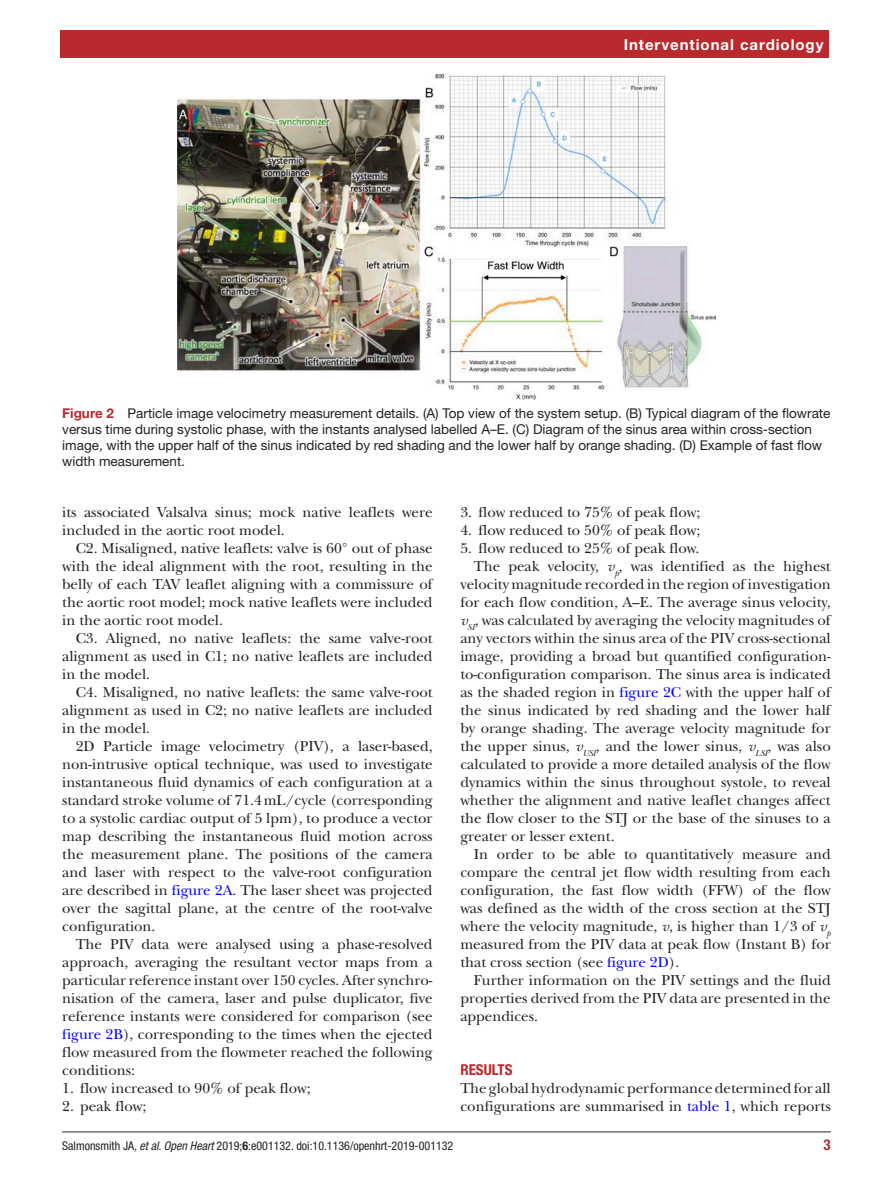
<style>
.page{position:relative;width:893px;height:1191px;background:#fff}
.page>*{position:absolute;margin:0;border:0;box-sizing:border-box;transform-origin:0 0}
.t1{font:15px/18px "New Baskerville";color:#231f20;text-align:justify}
.t2{font:700 15px "Helvetica Neue LT Std";letter-spacing:.065em;color:#fff}
.t3{font:700 condensed 15px "Helvetica Neue LT Std";color:#b9292e}
.t4{font:13.5px/16.2px "Helvetica Neue LT Std";color:#231f20}
.t5{font:condensed 12px "Helvetica Neue LT Std";color:#231f20}
.s1{font-weight:700;color:#b9292e}
.s2{color:#00f}
.s3{font-style:italic}
.s4{font-weight:700}
</style>
<div class="page">
<hr style="left:62px;top:1131px;width:769px;height:1px;background:#231f20">
<div style="left:61px;top:31px;width:768px;height:27px;background:#b9292e"></div>
<img style="left:177px;top:74px;width:538px;height:326px">
<p class="t2" style="left:624px;top:35px;width:201px">Interventional cardiology</p>
<p class="t4" style="left:62px;top:404px;width:770px"><span class="s1">Figure 2</span> Particle image velocimetry measurement details. (A) Top view of the system setup. (B) Typical diagram of the flowrate versus time during systolic phase, with the instants analysed labelled A–E. (C) Diagram of the sinus area within cross-section image, with the upper half of the sinus indicated by red shading and the lower half by orange shading. (D) Example of fast flow width measurement.</p>
<p class="t1" style="left:62px;top:503px;width:372px">its associated Valsalva sinus; mock native leaflets were included in the aortic root model.</p>
<p class="t1" style="left:62px;top:539px;width:372px;text-indent:14px">C2. Misaligned, native leaflets: valve is 60° out of phase with the ideal alignment with the root, resulting in the belly of each TAV leaflet aligning with a commissure of the aortic root model; mock native leaflets were included in the aortic root model.</p>
<p class="t1" style="left:62px;top:629px;width:372px;text-indent:14px">C3. Aligned, no native leaflets: the same valve-root alignment as used in C1; no native leaflets are included in the model.</p>
<p class="t1" style="left:62px;top:683px;width:372px;text-indent:14px">C4. Misaligned, no native leaflets: the same valve-root alignment as used in C2; no native leaflets are included in the model.</p>
<p class="t1" style="left:62px;top:737px;width:372px;text-indent:14px">2D Particle image velocimetry (PIV), a laser-based, non-intrusive optical technique, was used to investigate instantaneous fluid dynamics of each configuration at a standard stroke volume of 71.4mL/cycle (corresponding to a systolic cardiac output of 5 lpm), to produce a vector map describing the instantaneous fluid motion across the measurement plane. The positions of the camera and laser with respect to the valve-root configuration are described in <span class="s2">figure 2A</span>. The laser sheet was projected over the sagittal plane, at the centre of the root-valve configuration.</p>
<p class="t1" style="left:62px;top:935px;width:372px;text-indent:14px">The PIV data were analysed using a phase-resolved approach, averaging the resultant vector maps from a particular reference instant over 150 cycles. After synchro&shy;nisation of the camera, laser and pulse duplicator, five reference instants were considered for comparison (see <span class="s2">figure 2B</span>), corresponding to the times when the ejected flow measured from the flowmeter reached the following conditions:</p>
<p class="t1" style="left:62px;top:1079px;width:250px">1. flow increased to 90% of peak flow;</p>
<p class="t1" style="left:62px;top:1097px;width:86px">2. peak flow;</p>
<p class="t1" style="left:460px;top:503px;width:241px">3. flow reduced to 75% of peak flow;</p>
<p class="t1" style="left:460px;top:521px;width:241px">4. flow reduced to 50% of peak flow;</p>
<p class="t1" style="left:460px;top:539px;width:241px">5. flow reduced to 25% of peak flow.</p>
<p class="t1" style="left:474px;top:557px;width:358px">The peak velocity, <span class="s3">v</span><sub>p</sub><span class="s3">,</span> was identified as the highest</p>
<p class="t1" style="left:460px;top:575px;width:372px">velocity magnitude recorded in the region of investigation</p>
<p class="t1" style="left:460px;top:593px;width:372px">for each flow condition, A–E. The average sinus velocity,</p>
<p class="t1" style="left:460px;top:611px;width:372px"><span class="s3">v</span><sub>SI</sub>, was calculated by averaging the velocity magnitudes of</p>
<p class="t1" style="left:460px;top:629px;width:372px">any vectors within the sinus area of the PIV cross-sectional</p>
<p class="t1" style="left:460px;top:647px;width:372px">image, providing a broad but quantified configuration-</p>
<p class="t1" style="left:460px;top:665px;width:372px">to-configuration comparison. The sinus area is indicated</p>
<p class="t1" style="left:460px;top:683px;width:372px">as the shaded region in <span class="s2">figure 2C</span> with the upper half of</p>
<p class="t1" style="left:460px;top:701px;width:372px">the sinus indicated by red shading and the lower half</p>
<p class="t1" style="left:460px;top:719px;width:372px">by orange shading. The average velocity magnitude for</p>
<p class="t1" style="left:460px;top:737px;width:372px">the upper sinus, <span class="s3">v</span><sub>USI</sub>, and the lower sinus, <span class="s3">v</span><sub>LSI</sub>, was also</p>
<p class="t1" style="left:460px;top:755px;width:372px">calculated to provide a more detailed analysis of the flow</p>
<p class="t1" style="left:460px;top:773px;width:372px">dynamics within the sinus throughout systole, to reveal</p>
<p class="t1" style="left:460px;top:791px;width:372px">whether the alignment and native leaflet changes affect</p>
<p class="t1" style="left:460px;top:809px;width:372px">the flow closer to the STJ or the base of the sinuses to a</p>
<p class="t1" style="left:460px;top:827px;width:156px">greater or lesser extent.</p>
<p class="t1" style="left:474px;top:845px;width:358px">In order to be able to quantitatively measure and</p>
<p class="t1" style="left:460px;top:863px;width:372px">compare the central jet flow width resulting from each</p>
<p class="t1" style="left:460px;top:881px;width:372px">configuration, the fast flow width (FFW) of the flow</p>
<p class="t1" style="left:460px;top:899px;width:372px">was defined as the width of the cross section at the STJ</p>
<p class="t1" style="left:460px;top:917px;width:372px">where the velocity magnitude, <span class="s3">v</span>, is higher than 1/3 of <span class="s3">v</span><sub>p</sub></p>
<p class="t1" style="left:460px;top:935px;width:372px">measured from the PIV data at peak flow (Instant B) for</p>
<p class="t1" style="left:460px;top:953px;width:220px">that cross section (see <span class="s2">figure 2D</span>).</p>
<p class="t1" style="left:474px;top:971px;width:358px">Further information on the PIV settings and the fluid</p>
<p class="t1" style="left:460px;top:989px;width:372px">properties derived from the PIV data are presented in the</p>
<p class="t1" style="left:460px;top:1007px;width:79px">appendices.</p>
<p class="t3" style="left:460px;top:1060px;width:54px">RESULTS</p>
<p class="t1" style="left:460px;top:1079px;width:372px">The global hydrodynamic performance determined for all configurations are summarised in <span class="s2">table 1</span>, which reports</p>
<p class="t5" style="left:62px;top:1139px;width:393px">Salmonsmith JA<span class="s3">, et al. Open Heart</span> 2019;<span class="s4">6</span>:e001132. doi:10.1136/openhrt-2019-001132</p>
<p class="t3" style="left:823px;top:1135px;width:9px">3</p>
</div>
